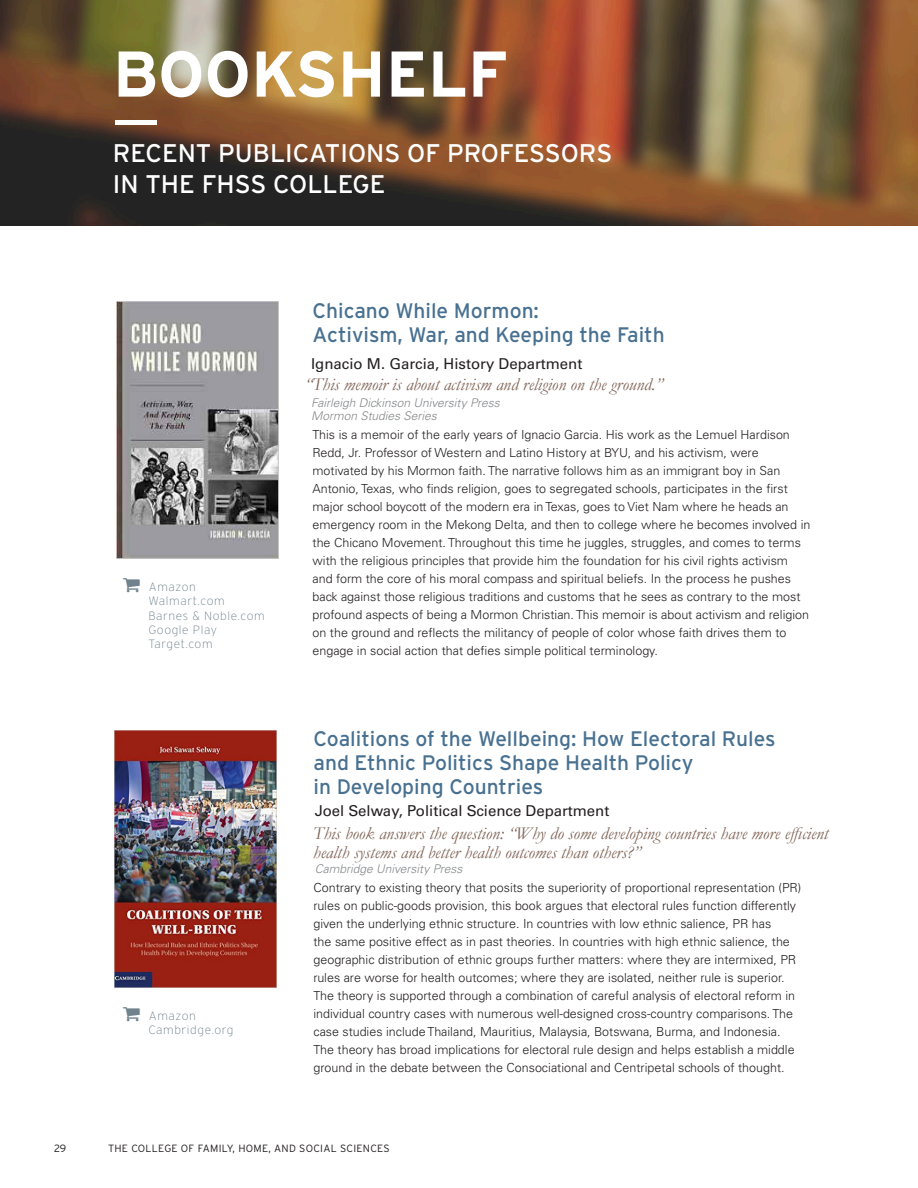
<style>
.page{position:relative;width:918px;height:1188px;background:#fff}
.page>*{position:absolute;margin:0;border:0;box-sizing:border-box;transform-origin:0 0}
.t1{font:700 64.5px "Interstate";color:#fff}
.t2{font:25.5px "Interstate";color:#fff}
.t3{font:21px/24px "Interstate";color:#487191}
.t4{font:italic 18px/19.5px "Garamond";color:#7f6355}
.t5{font:15px "Univers LT Std";color:#231f20}
.t6{font:300 12.45px/18px "Univers LT Std";color:#231f20}
.t7{font:italic 300 12px "Univers LT Std";color:#86888b}
.t8{font:200 12px "Interstate";letter-spacing:.05em;color:#70828c}
.t9{font:300 10.5px "Interstate";letter-spacing:.025em;color:#231f20}
</style>
<div class="page">
<img style="left:114px;top:731px;width:162px;height:257px">
<img style="left:117px;top:302px;width:162px;height:257px">
<img style="left:0;top:0;width:918px;height:226px">
<hr style="left:115px;top:120px;width:42px;height:4px;background:#fff">
<p class="t1" style="left:113px;top:38px;width:397px">BOOKSHELF</p>
<p class="t2" style="left:113px;top:139px;width:501px">RECENT PUBLICATIONS OF PROFESSORS</p>
<p class="t2" style="left:113px;top:170px;width:274px">IN THE FHSS COLLEGE</p>
<p class="t3" style="left:313px;top:298px;width:228px">Chicano While Mormon:</p>
<p class="t3" style="left:313px;top:322px;width:354px">Activism, War, and Keeping the Faith</p>
<p class="t5" style="left:311px;top:355px;width:273px">Ignacio M. Garcia, History Department</p>
<p class="t4" style="left:305px;top:374px;width:360px">“This memoir is about activism and religion on the ground.”</p>
<p class="t8" style="left:149px;top:580px;width:49px">Amazon</p>
<p class="t8" style="left:148px;top:594px;width:78px">Walmart.com</p>
<p class="t8" style="left:148px;top:609px;width:118px">Barnes &amp; Noble.com</p>
<p class="t8" style="left:148px;top:623px;width:70px">Google Play</p>
<p class="t8" style="left:148px;top:638px;width:66px">Target.com</p>
<p class="t8" style="left:149px;top:1009px;width:49px">Amazon</p>
<p class="t8" style="left:148px;top:1024px;width:87px">Cambridge.org</p>
<p class="t7" style="left:311px;top:395px;width:190px">Fairleigh Dickinson University Press</p>
<p class="t7" style="left:311px;top:409px;width:127px">Mormon Studies Series</p>
<p class="t6" style="left:313px;top:425px;width:499px">This is a memoir of the early years of Ignacio Garcia. His work as the Lemuel Hardison Redd, Jr. Professor of Western and Latino History at BYU, and his activism, were motivated by his Mormon faith. The narrative follows him as an immigrant boy in San Antonio, Texas, who finds religion, goes to segregated schools, participates in the first major school boycott of the modern era in Texas, goes to Viet Nam where he heads an emergency room in the Mekong Delta, and then to college where he becomes involved in the Chicano Movement. Throughout this time he juggles, struggles, and comes to terms with the religious principles that provide him the foundation for his civil rights activism and form the core of his moral compass and spiritual beliefs. In the process he pushes back against those religious traditions and customs that he sees as contrary to the most profound aspects of being a Mormon Christian. This memoir is about activism and religion on the ground and reflects the militancy of people of color whose faith drives them to engage in social action that defies simple political terminology.</p>
<p class="t3" style="left:314px;top:726px;width:464px">Coalitions of the Wellbeing: How Electoral Rules and Ethnic Politics Shape Health Policy</p>
<p class="t3" style="left:314px;top:774px;width:231px">in Developing Countries</p>
<p class="t5" style="left:315px;top:801px;width:296px">Joel Selway, Political Science Department</p>
<p class="t4" style="left:313px;top:823px;width:517px">This book answers the question: “Why do some developing countries have more efficient health systems and better health outcomes than others?”</p>
<p class="t7" style="left:315px;top:862px;width:149px">Cambridge University Press</p>
<p class="t6" style="left:314px;top:879px;width:489px">Contrary to existing theory that posits the superiority of proportional representation (PR) rules on public-goods provision, this book argues that electoral rules function differently given the underlying ethnic structure. In countries with low ethnic salience, PR has<br>the same positive effect as in past theories. In countries with high ethnic salience, the geographic distribution of ethnic groups further matters: where they are intermixed, PR rules are worse for health outcomes; where they are isolated, neither rule is superior.<br>The theory is supported through a combination of careful analysis of electoral reform in individual country cases with numerous well-designed cross-country comparisons. The case studies include Thailand, Mauritius, Malaysia, Botswana, Burma, and Indonesia.<br>The theory has broad implications for electoral rule design and helps establish a middle ground in the debate between the Consociational and Centripetal schools of thought.</p>
<p class="t9" style="left:54px;top:1143px;width:14px">29</p>
<p class="t9" style="left:108px;top:1143px;width:283px">THE COLLEGE OF FAMI LY, HOME, AND SOCIAL SCI ENCES</p>
</div>
